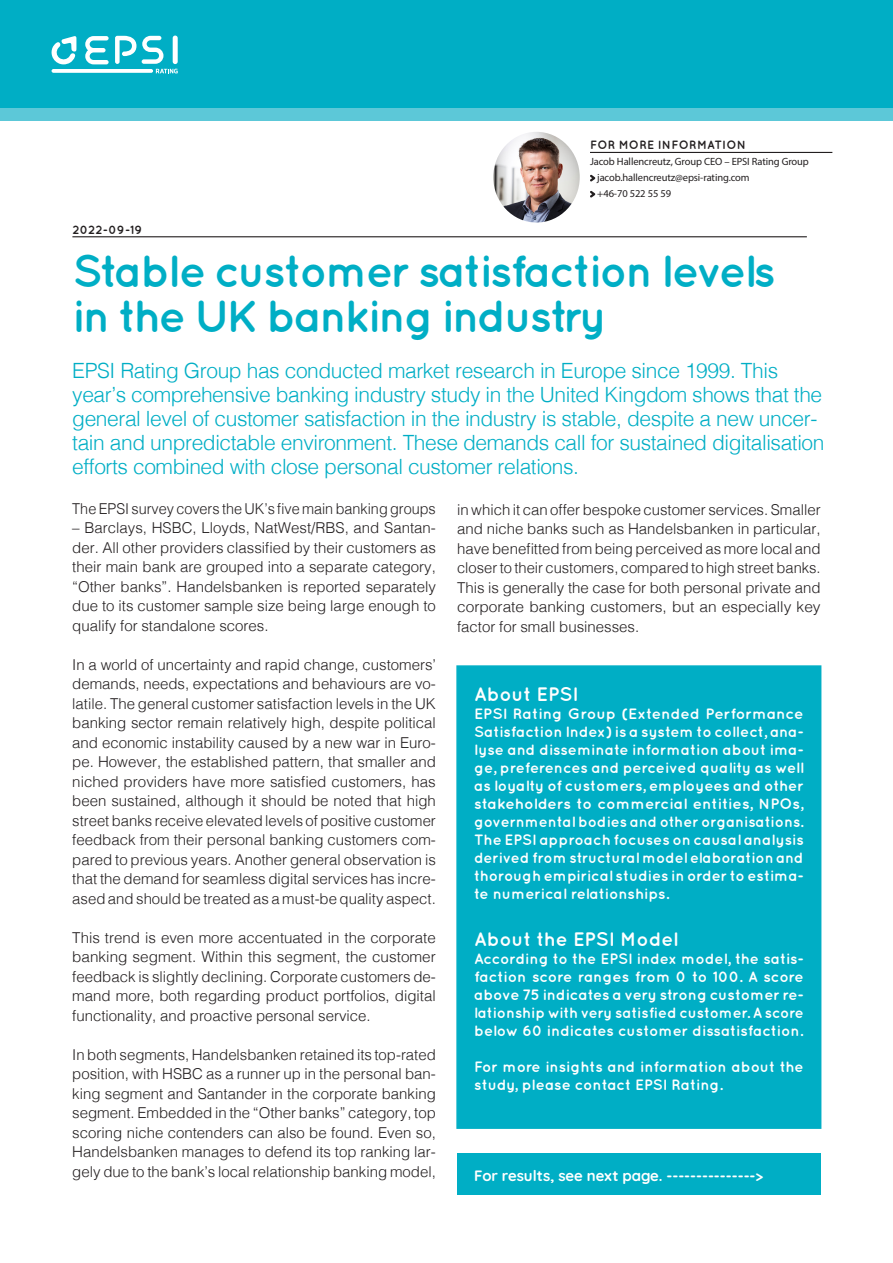
<style>
.page{position:relative;width:893px;height:1263px;background:#fff}
.page>*{position:absolute;margin:0;border:0;box-sizing:border-box;transform-origin:0 0}
.SKI_rubrik{font:700 45px/45px "Quicksand";letter-spacing:-.045em;color:#00aec5}
.SKI_mellis{font:300 21px/24px "Helvetica";letter-spacing:-.02em;color:#00aec5}
.SKI_Blåruta{font:700 19.5px "Quicksand";color:#fff}
.SKI_bröd{font:300 15px/19.5px "Helvetica";color:#231f20;text-align:justify}
.SKI_Blåruta-2{font:700 15px/18px "Quicksand";color:#fff;text-align:justify}
.SKI_bröd-2{font:300 15px "Helvetica";color:#231f20;scale:.96 1}
.SKI_Styckesrubrik{font:700 15px "Quicksand";color:#fff}
.SKI_För_mer_informat{font:700 12px "Quicksand";letter-spacing:.02em;color:#231f20}
.SKI_kontaktuppgifter{font:10.5px "Myriad Pro";letter-spacing:-.01em;color:#231f20}
</style>
<div class="page">
<img style="left:493px;top:132px;width:87px;height:91px">
<div style="left:0;top:16px;width:893px;height:105px;background:#5cc8d8"></div>
<div style="left:0;top:0;width:893px;height:108px;background:#00aec5"></div>
<svg style="left:115px;top:36px;width:21px;height:28px"></svg>
<svg style="left:85px;top:36px;width:24px;height:28px"></svg>
<svg style="left:52px;top:69px;width:101px;height:4px"></svg>
<svg style="left:142px;top:36px;width:36px;height:37px"></svg>
<svg style="left:52px;top:36px;width:24px;height:28px"></svg>
<hr style="left:72px;top:236px;width:735px;height:1px;background:#231f20">
<hr style="left:590px;top:152px;width:242px;height:1px;background:#231f20">
<svg style="left:590px;top:175px;width:5px;height:7px"></svg>
<svg style="left:590px;top:191px;width:5px;height:7px"></svg>
<div style="left:456px;top:665px;width:365px;height:464px;background:#00aec5;border:2px solid #00aec5"></div>
<div style="left:457px;top:1153px;width:364px;height:41px;background:#00aec5"></div>
<p class="SKI_För_mer_informat" style="left:590px;top:138px;width:158px">FOR MORE INFORMATION</p>
<p class="SKI_kontaktuppgifter" style="left:590px;top:155px;width:220px">Jacob Hallencreutz, Group CEO – EPSI Rating Group</p>
<p class="SKI_kontaktuppgifter" style="left:597px;top:171px;width:154px">jacob.hallencreutz@epsi-rating.com</p>
<p class="SKI_kontaktuppgifter" style="left:597px;top:187px;width:75px">+46-70 522 55 59</p>
<p class="SKI_För_mer_informat" style="left:72px;top:222px;width:71px">2022-09-19</p>
<p class="SKI_rubrik" style="left:72px;top:248px;width:705px">Stable customer satisfaction levels in the UK banking industry</p>
<p class="SKI_mellis" style="left:72px;top:357px;width:754px">EPSI Rating Group has conducted market research in Europe since 1999. This year’s comprehensive banking industry study in the United Kingdom shows that the general level of customer satisfaction in the industry is stable, despite a new uncer&shy;tain and unpredictable environment. These demands call for sustained digitalisation efforts combined with close personal customer relations.</p>
<p class="SKI_bröd-2" style="left:72px;top:495px;width:380px">The EPSI survey covers the UK’s five main banking groups</p>
<p class="SKI_bröd" style="left:72px;top:517px;width:365px">– Barclays, HSBC, Lloyds, NatWest/RBS, and Santan&shy;der. All other providers classified by their customers as their main bank are grouped into a separate category, “Other banks”. Handelsbanken is reported separately due to its customer sample size being large enough to qualify for standalone scores.</p>
<p class="SKI_bröd" style="left:72px;top:653px;width:365px">In a world of uncertainty and rapid change, customers’ demands, needs, expectations and behaviours are vo&shy;latile. The general customer satisfaction levels in the UK banking sector remain relatively high, despite political and economic instability caused by a new war in Euro&shy;pe. However, the established pattern, that smaller and niched providers have more satisfied customers, has been sustained, although it should be noted that high street banks receive elevated levels of positive customer feedback from their personal banking customers com&shy;pared to previous years. Another general observation is that the demand for seamless digital services has incre&shy;ased and should be treated as a must-be quality aspect.</p>
<p class="SKI_bröd" style="left:72px;top:926px;width:365px">This trend is even more accentuated in the corporate banking segment. Within this segment, the customer feedback is slightly declining. Corporate customers de&shy;mand more, both regarding product portfolios, digital functionality, and proactive personal service.</p>
<p class="SKI_bröd" style="left:72px;top:1043px;width:365px">In both segments, Handelsbanken retained its top-rated position, with HSBC as a runner up in the personal ban&shy;king segment and Santander in the corporate banking segment. Embedded in the “Other banks” category, top scoring niche contenders can also be found. Even so, Handelsbanken manages to defend its top ranking lar&shy;gely due to the bank’s local relationship banking model,</p>
<p class="SKI_bröd" style="left:457px;top:499px;width:365px">in which it can offer bespoke customer services. Smaller and niche banks such as Handelsbanken in particular, have benefitted from being perceived as more local and closer to their customers, compared to high street banks.<br>This is generally the case for both personal private and corporate banking customers, but an especially key factor for small businesses.</p>
<p class="SKI_Blåruta" style="left:474px;top:682px;width:106px">About EPSI</p>
<p class="SKI_Blåruta-2" style="left:474px;top:704px;width:331px">EPSI Rating Group (Extended Performance Satisfaction Index) is a system to collect, ana&shy;lyse and disseminate information about ima&shy;ge, preferences and perceived quality as well as loyalty of customers, employees and other stakeholders to commercial entities, NPOs, governmental bodies and other organisations.<br>The EPSI approach focuses on causal analysis derived from structural model elaboration and thorough empirical studies in order to estima&shy;te numerical relationships.</p>
<p class="SKI_Blåruta" style="left:474px;top:927px;width:205px">About the EPSI Model</p>
<p class="SKI_Blåruta-2" style="left:474px;top:949px;width:331px">According to the EPSI index model, the satis&shy;faction score ranges from 0 to 100. A score above 75 indicates a very strong customer re&shy;lationship with very satisfied customer. A score below 60 indicates customer dissatisfaction.</p>
<p class="SKI_Blåruta-2" style="left:474px;top:1057px;width:331px">For more insights and information about the study, please contact EPSI Rating.</p>
<p class="SKI_Styckesrubrik" style="left:474px;top:1164px;width:291px">For results, see next page. ---------------&gt;</p>
</div>
